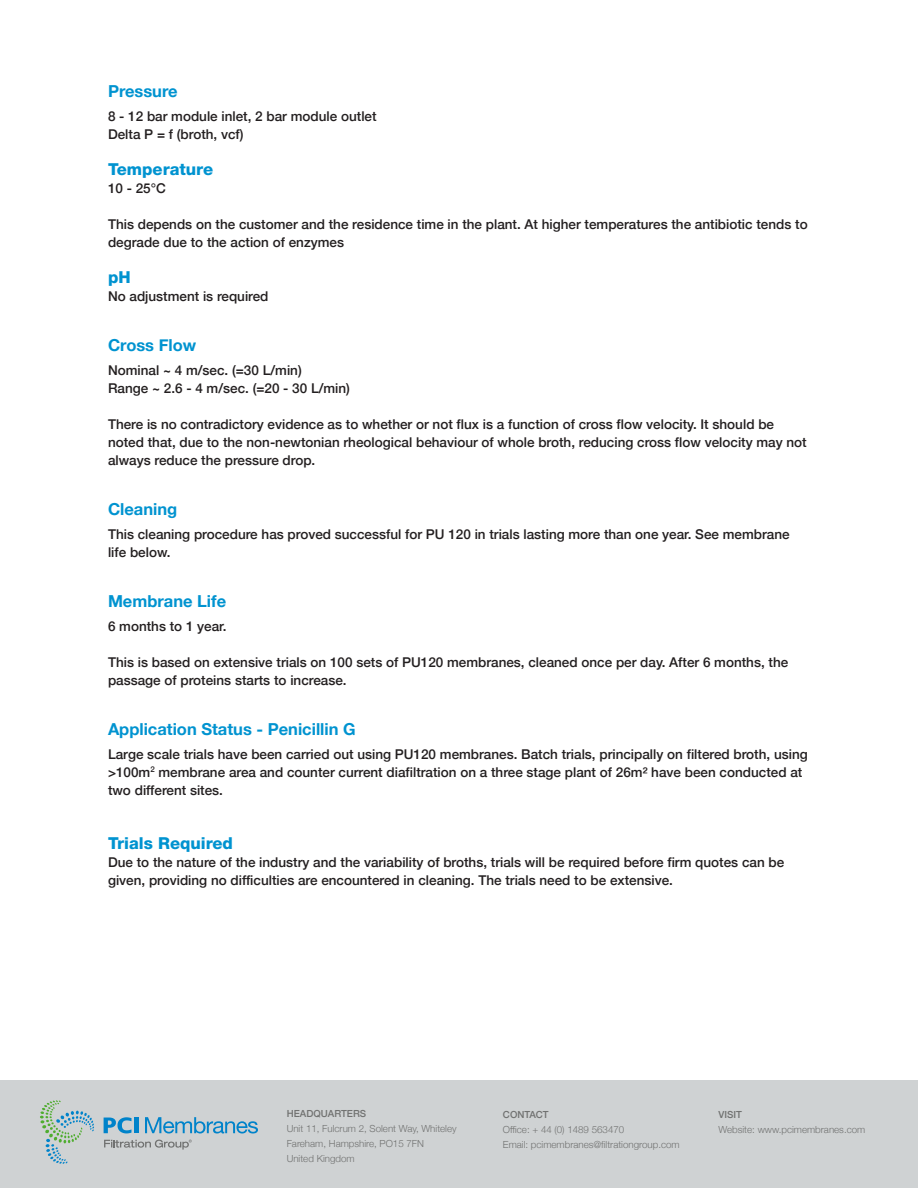
<style>
.page{position:relative;width:918px;height:1188px;background:#fff}
.page>*{position:absolute;margin:0;border:0;box-sizing:border-box;transform-origin:0 0}
.t1{font:700 16.5px "Helvetica Neue";color:#0093d0}
.txt1{font:800 16.5px "Helvetica Neue LT Std";color:#0093d0}
.txt1-2{font:500 13.5px/18px "Helvetica Neue";color:#231f20}
.t2{font:300 9.75px/15px "Helvetica Neue";color:#717271}
.t3{font:500 9.75px "Helvetica Neue";color:#717271}
</style>
<div class="page">
<div style="left:0;top:1080px;width:918px;height:108px;background:#cfd2d3"></div>
<svg style="left:40px;top:1100px;width:54px;height:64px"></svg>
<svg style="left:104px;top:1140px;width:88px;height:10px"></svg>
<svg style="left:145px;top:1117px;width:113px;height:16px"></svg>
<svg style="left:104px;top:1117px;width:27px;height:16px"></svg>
<hr style="left:134px;top:1118px;width:4px;height:15px;background:#0083ca">
<p class="t1" style="left:108px;top:78px;width:71px">Pressure</p>
<p class="txt1-2" style="left:108px;top:107px;width:270px">8 - 12 bar module inlet, 2 bar module outlet</p>
<p class="txt1-2" style="left:108px;top:125px;width:137px">Delta P = f (broth, vcf)</p>
<p class="txt1" style="left:108px;top:160px;width:107px">Temperature</p>
<p class="txt1-2" style="left:108px;top:179px;width:59px">10 - 25°C</p>
<p class="txt1-2" style="left:108px;top:215px;width:701px">This depends on the customer and the residence time in the plant. At higher temperatures the antibiotic tends to degrade due to the action of enzymes</p>
<p class="txt1" style="left:108px;top:268px;width:24px">pH</p>
<p class="txt1-2" style="left:108px;top:287px;width:162px">No adjustment is required</p>
<p class="t1" style="left:108px;top:332px;width:90px">Cross Flow</p>
<p class="txt1-2" style="left:108px;top:360px;width:195px">Nominal ~ 4 m/sec. (=30 L/min)</p>
<p class="txt1-2" style="left:108px;top:378px;width:244px">Range ~ 2.6 - 4 m/sec. (=20 - 30 L/min)</p>
<p class="txt1-2" style="left:108px;top:414px;width:700px">There is no contradictory evidence as to whether or not flux is a function of cross flow velocity. It should be noted that, due to the non-newtonian rheological behaviour of whole broth, reducing cross flow velocity may not always reduce the pressure drop.</p>
<p class="t1" style="left:108px;top:496px;width:71px">Cleaning</p>
<p class="txt1-2" style="left:108px;top:524px;width:683px">This cleaning procedure has proved successful for PU 120 in trials lasting more than one year. See membrane life below.</p>
<p class="t1" style="left:108px;top:588px;width:120px">Membrane Life</p>
<p class="txt1-2" style="left:108px;top:616px;width:120px">6 months to 1 year.</p>
<p class="txt1-2" style="left:108px;top:652px;width:682px">This is based on extensive trials on 100 sets of PU120 membranes, cleaned once per day. After 6 months, the passage of proteins starts to increase.</p>
<p class="t1" style="left:108px;top:716px;width:249px">Application Status - Penicillin G</p>
<p class="txt1-2" style="left:108px;top:744px;width:701px">Large scale trials have been carried out using PU120 membranes. Batch trials, principally on filtered broth, using &gt;100m<sup>2</sup> membrane area and counter current diafiltration on a three stage plant of 26m² have been conducted at two different sites.</p>
<p class="txt1" style="left:108px;top:833px;width:127px">Trials Required</p>
<p class="txt1-2" style="left:108px;top:852px;width:678px">Due to the nature of the industry and the variability of broths, trials will be required before firm quotes can be given, providing no difficulties are encountered in cleaning. The trials need to be extensive.</p>
<p class="t3" style="left:287px;top:1105px;width:81px">HEADQUARTERS</p>
<p class="t2" style="left:287px;top:1120px;width:171px">Unit 11, Fulcrum 2, Solent Way, Whiteley<br>Fareham, Hampshire, PO15 7FN<br>United Kingdom</p>
<p class="t3" style="left:503px;top:1107px;width:47px">CONTACT</p>
<p class="t2" style="left:503px;top:1121px;width:178px">Office: + 44 (0) 1489 563470<br>Email: pcimembranes@filtrationgroup.com</p>
<p class="t3" style="left:718px;top:1107px;width:25px">VISIT</p>
<p class="t2" style="left:718px;top:1122px;width:148px">Website: www.pcimembranes.com</p>
</div>
